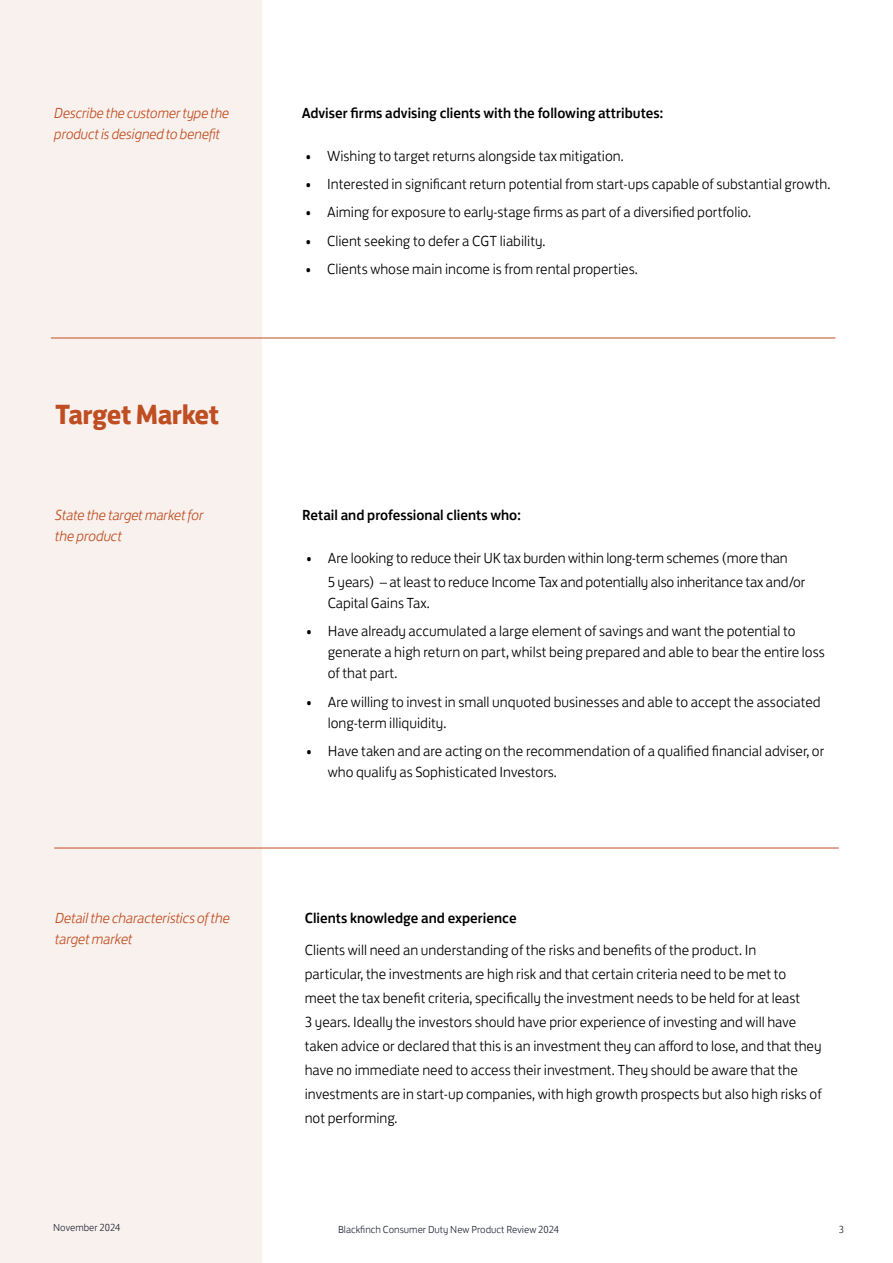
<style>
.page{position:relative;width:893px;height:1263px;background:#fff}
.page>*{position:absolute;margin:0;border:0;box-sizing:border-box;transform-origin:0 0}
.t1{font:700 28.5px "FS Jack";letter-spacing:-.02em;color:#bf4e22}
.t2{font:300 15px/24px "FS Jack";color:#000}
.t3{font:italic 300 15px/21px "FS Jack";letter-spacing:-.02em;color:#bf4e22}
.t4{font:500 15px "FS Jack";color:#000}
.t5{font:300 10.5px "FS Jack";color:#24293a}
</style>
<div class="page">
<div style="left:0;top:0;width:261px;height:1263px;background:#f9f1ed"></div>
<hr style="left:51px;top:338px;width:784px;height:1px;background:#bf4e22">
<hr style="left:54px;top:848px;width:785px;height:1px;background:#bf4e22">
<p class="t3" style="left:54px;top:101px;width:177px">Describe the customer type the product is designed to benefit</p>
<h1 class="t1" style="left:55px;top:390px;width:166px">Target Market</h1>
<p class="t4" style="left:302px;top:100px;width:363px">Adviser firms advising clients with the following attributes:</p>
<p class="t2" style="left:306px;top:142px;width:319px">• Wishing to target returns alongside tax mitigation.</p>
<p class="t2" style="left:306px;top:170px;width:526px">• Interested in significant return potential from start-ups capable of substantial growth.</p>
<p class="t2" style="left:306px;top:199px;width:447px">• Aiming for exposure to early-stage firms as part of a diversified portfolio.</p>
<p class="t2" style="left:306px;top:227px;width:241px">• Client seeking to defer a CGT liability.</p>
<p class="t2" style="left:306px;top:255px;width:333px">• Clients whose main income is from rental properties.</p>
<p class="t3" style="left:55px;top:503px;width:150px">State the target market for the product</p>
<p class="t4" style="left:302px;top:502px;width:220px">Retail and professional clients who:</p>
<p class="t2" style="left:328px;top:544px;width:479px;text-indent:-21px">• Are looking to reduce their UK tax burden within long-term schemes (more than<br>5 years) – at least to reduce Income Tax and potentially also inheritance tax and/or</p>
<p class="t2" style="left:328px;top:589px;width:103px">Capital Gains Tax.</p>
<p class="t2" style="left:328px;top:619px;width:498px;line-height:21px;text-indent:-21px">• Have already accumulated a large element of savings and want the potential to generate a high return on part, whilst being prepared and able to bear the entire loss of that part.</p>
<p class="t2" style="left:328px;top:689px;width:494px;line-height:21px;text-indent:-21px">• Are willing to invest in small unquoted businesses and able to accept the associated long-term illiquidity.</p>
<p class="t2" style="left:328px;top:739px;width:498px;line-height:21px;text-indent:-21px">• Have taken and are acting on the recommendation of a qualified financial adviser, or who qualify as Sophisticated Investors.</p>
<p class="t3" style="left:55px;top:907px;width:177px">Detail the characteristics of the target market</p>
<p class="t4" style="left:305px;top:906px;width:213px">Clients knowledge and experience</p>
<p class="t2" style="left:305px;top:936px;width:518px">Clients will need an understanding of the risks and benefits of the product. In<br>particular, the investments are high risk and that certain criteria need to be met to<br>meet the tax benefit criteria, specifically the investment needs to be held for at least<br>3 years. Ideally the investors should have prior experience of investing and will have taken advice or declared that this is an investment they can afford to lose, and that they have no immediate need to access their investment. They should be aware that the investments are in start-up companies, with high growth prospects but also high risks of not performing.</p>
<p class="t5" style="left:53px;top:1219px;width:69px">November 2024</p>
<p class="t5" style="left:338px;top:1221px;width:223px">Blackfinch Consumer Duty New Product Review 2024</p>
<p class="t5" style="left:839px;top:1221px;width:7px">3</p>
</div>
